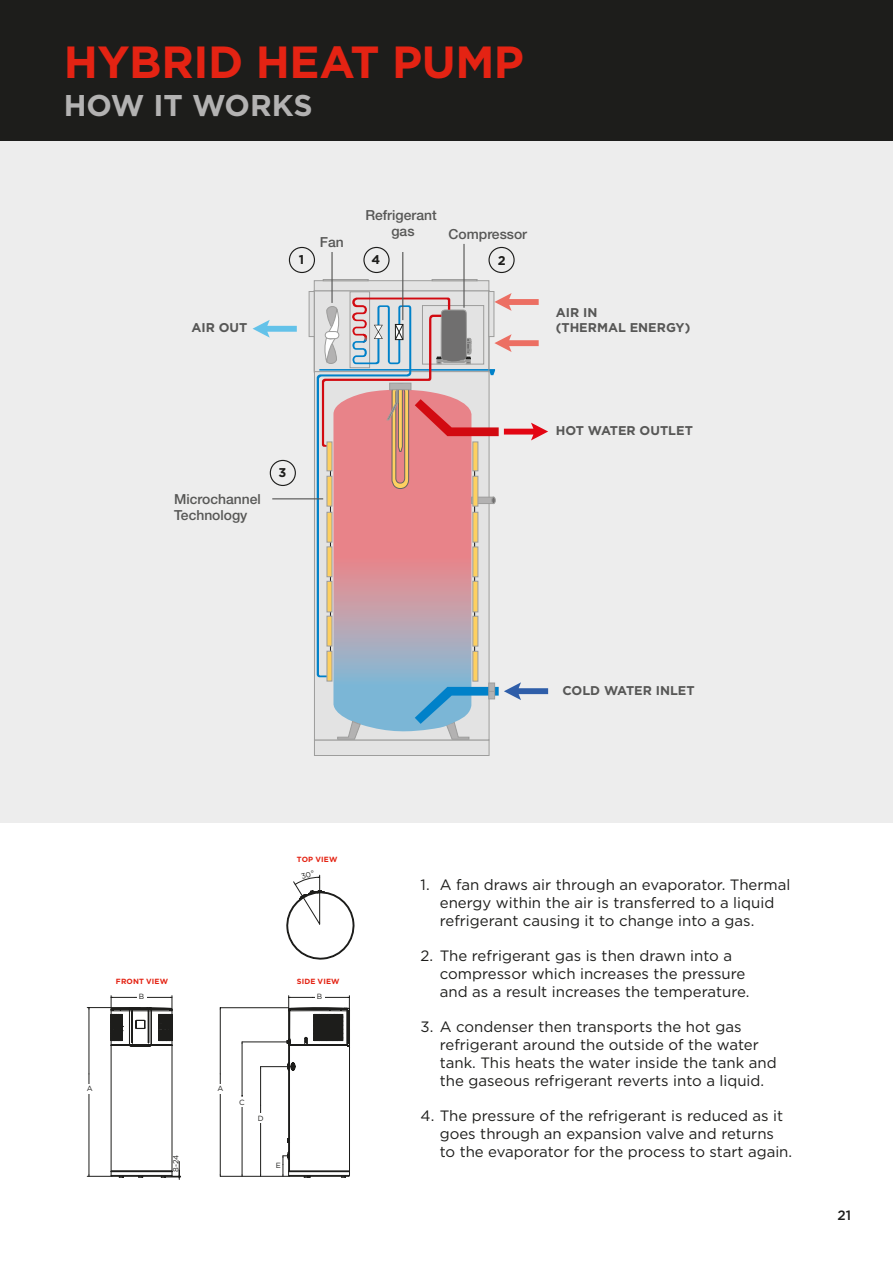
<style>
.page{position:relative;width:893px;height:1263px;background:#fff}
.page>*{position:absolute;margin:0;border:0;box-sizing:border-box;transform-origin:0 0}
.L2_Sub_head{font:700 45px "Gotham";letter-spacing:-.01em;color:#e42313}
.L2_Sub_head-2{font:700 30px "Gotham";color:#b3b2b2}
.t1{font:15px/18px "Gotham";color:#1d1d1b}
.t2{font:500 13.8px/16.6px "Helvetica Neue LT Pro";color:#575756}
.t3{font:500 13.5px "Gotham";color:#1d1d1b}
.t4{font:700 12.75px "Gotham";color:#575756}
.t5{font:700 12.75px "Gotham";color:#1d1d1b}
.L3_Body_breakout{font:700 7.5px "Gotham";letter-spacing:.02em;color:#e42313}
.t6{font:7.5px "Gotham";color:#1d1d1b}
</style>
<div class="page">
<div style="left:0;top:0;width:893px;height:141px;background:#1d1d1b"></div>
<div style="left:0;top:141px;width:893px;height:682px;background:#ededed"></div>
<svg style="left:253px;top:320px;width:44px;height:18px"></svg>
<div style="left:314px;top:290px;width:175px;height:82px;background:#e3e3e3;border:1px solid #9d9d9c"></div>
<svg style="left:350px;top:291px;width:20px;height:2px"></svg>
<div style="left:314px;top:280px;width:175px;height:11px;background:#e3e3e3;border:1px solid #9d9d9c"></div>
<hr style="left:314px;top:290px;width:1px;height:81px;background:#9d9d9c">
<hr style="left:489px;top:290px;width:1px;height:81px;background:#9d9d9c">
<svg style="left:317px;top:293px;width:231px;height:463px"></svg>
<hr style="left:474px;top:452px;width:1px;height:204px;background:#1d1d1b">
<svg style="left:473px;top:442px;width:5px;height:29px"></svg>
<hr style="left:330px;top:458px;width:1px;height:204px;background:#1d1d1b">
<svg style="left:327px;top:581px;width:5px;height:31px"></svg>
<svg style="left:327px;top:547px;width:5px;height:30px"></svg>
<svg style="left:327px;top:512px;width:5px;height:30px"></svg>
<svg style="left:327px;top:476px;width:5px;height:30px"></svg>
<svg style="left:327px;top:442px;width:5px;height:29px"></svg>
<svg style="left:327px;top:616px;width:5px;height:30px"></svg>
<svg style="left:327px;top:651px;width:5px;height:30px"></svg>
<svg style="left:473px;top:512px;width:5px;height:30px"></svg>
<svg style="left:473px;top:616px;width:5px;height:30px"></svg>
<svg style="left:473px;top:581px;width:5px;height:31px"></svg>
<svg style="left:473px;top:547px;width:5px;height:30px"></svg>
<svg style="left:473px;top:476px;width:5px;height:30px"></svg>
<svg style="left:473px;top:651px;width:5px;height:30px"></svg>
<svg style="left:309px;top:291px;width:5px;height:46px"></svg>
<div style="left:323px;top:279px;width:46px;height:2px;background:#e3e3e3;border:1px solid #9d9d9c"></div>
<div style="left:432px;top:279px;width:45px;height:2px;background:#e3e3e3;border:1px solid #9d9d9c"></div>
<svg style="left:489px;top:291px;width:5px;height:46px"></svg>
<div style="left:289px;top:247px;width:26px;height:26px;border:1px solid #1d1d1b;border-radius:50%"></div>
<div style="left:363px;top:247px;width:27px;height:26px;border:1px solid #1d1d1b;border-radius:50%"></div>
<div style="left:488px;top:247px;width:27px;height:26px;border:1px solid #1d1d1b;border-radius:50%"></div>
<div style="left:270px;top:460px;width:26px;height:26px;border:1px solid #1d1d1b;border-radius:50%"></div>
<hr style="left:331px;top:252px;width:2px;height:51px;background:#575756">
<hr style="left:272px;top:498px;width:51px;height:1px;background:#575756">
<hr style="left:402px;top:252px;width:1px;height:68px;background:#575756">
<hr style="left:463px;top:244px;width:2px;height:64px;background:#575756">
<svg style="left:87px;top:996px;width:263px;height:183px"></svg>
<div style="left:256px;top:1113px;width:9px;height:9px;background:#fff"></div>
<div style="left:238px;top:1098px;width:9px;height:9px;background:#fff"></div>
<div style="left:216px;top:1084px;width:9px;height:9px;background:#fff"></div>
<div style="left:315px;top:992px;width:9px;height:9px;background:#fff"></div>
<div style="left:137px;top:992px;width:9px;height:9px;background:#fff"></div>
<div style="left:85px;top:1084px;width:9px;height:9px;background:#fff"></div>
<svg style="left:286px;top:874px;width:68px;height:86px"></svg>
<p class="L2_Sub_head" style="left:64px;top:33px;width:462px">HYBRID HEAT PUMP</p>
<p class="L2_Sub_head-2" style="left:64px;top:85px;width:250px">HOW IT WORKS</p>
<p class="t2" style="left:320px;top:233px;width:25px">Fan</p>
<p class="t2" style="left:365px;top:206px;width:73px;text-align:center">Refrigerant gas</p>
<p class="t2" style="left:449px;top:225px;width:80px">Compressor</p>
<p class="t5" style="left:299px;top:251px;width:7px">1</p>
<p class="t5" style="left:372px;top:251px;width:10px">4</p>
<p class="t5" style="left:498px;top:252px;width:9px">2</p>
<p class="t4" style="left:556px;top:304px;width:43px">AIR IN</p>
<p class="t4" style="left:192px;top:319px;width:57px">AIR OUT</p>
<p class="t4" style="left:556px;top:319px;width:136px">(THERMAL ENERGY)</p>
<p class="t2" style="left:174px;top:490px;width:88px">Microchannel<br>Technology</p>
<p class="t5" style="left:278px;top:464px;width:9px">3</p>
<p class="t4" style="left:556px;top:422px;width:139px">HOT WATER OUTLET</p>
<p class="L3_Body_breakout" style="left:297px;top:854px;width:42px">TOP VIEW</p>
<p class="L3_Body_breakout" style="left:116px;top:976px;width:54px">FRONT VIEW</p>
<p class="L3_Body_breakout" style="left:297px;top:976px;width:44px">SIDE VIEW</p>
<p class="t6" style="left:139px;top:992px;width:7px">B</p>
<p class="t6" style="left:317px;top:992px;width:7px">B</p>
<p class="t6" style="left:87px;top:1084px;width:7px">A</p>
<p class="t6" style="left:171px;top:1172px;width:19px;rotate:-90deg">8-24</p>
<p class="t6" style="left:217px;top:1084px;width:7px">A</p>
<p class="t6" style="left:239px;top:1097px;width:7px">C</p>
<p class="t6" style="left:258px;top:1113px;width:7px">D</p>
<p class="t6" style="left:276px;top:1160px;width:7px">E</p>
<p class="t4" style="left:562px;top:682px;width:134px">COLD WATER INLET</p>
<p class="t1" style="left:440px;top:876px;width:352px;text-indent:-19px">1. A fan draws air through an evaporator. Thermal energy within the air is transferred to a liquid refrigerant causing it to change into a gas.</p>
<p class="t1" style="left:440px;top:947px;width:311px;text-indent:-19px">2. The refrigerant gas is then drawn into a compressor which increases the pressure and as a result increases the temperature.</p>
<p class="t1" style="left:440px;top:1018px;width:338px;text-indent:-19px">3. A condenser then transports the hot gas refrigerant around the outside of the water tank. This heats the water inside the tank and the gaseous refrigerant reverts into a liquid.</p>
<p class="t1" style="left:440px;top:1107px;width:354px;text-indent:-19px">4. The pressure of the refrigerant is reduced as it goes through an expansion valve and returns to the evaporator for the process to start again.</p>
<p class="t3" style="left:837px;top:1207px;width:15px">21</p>
</div>
